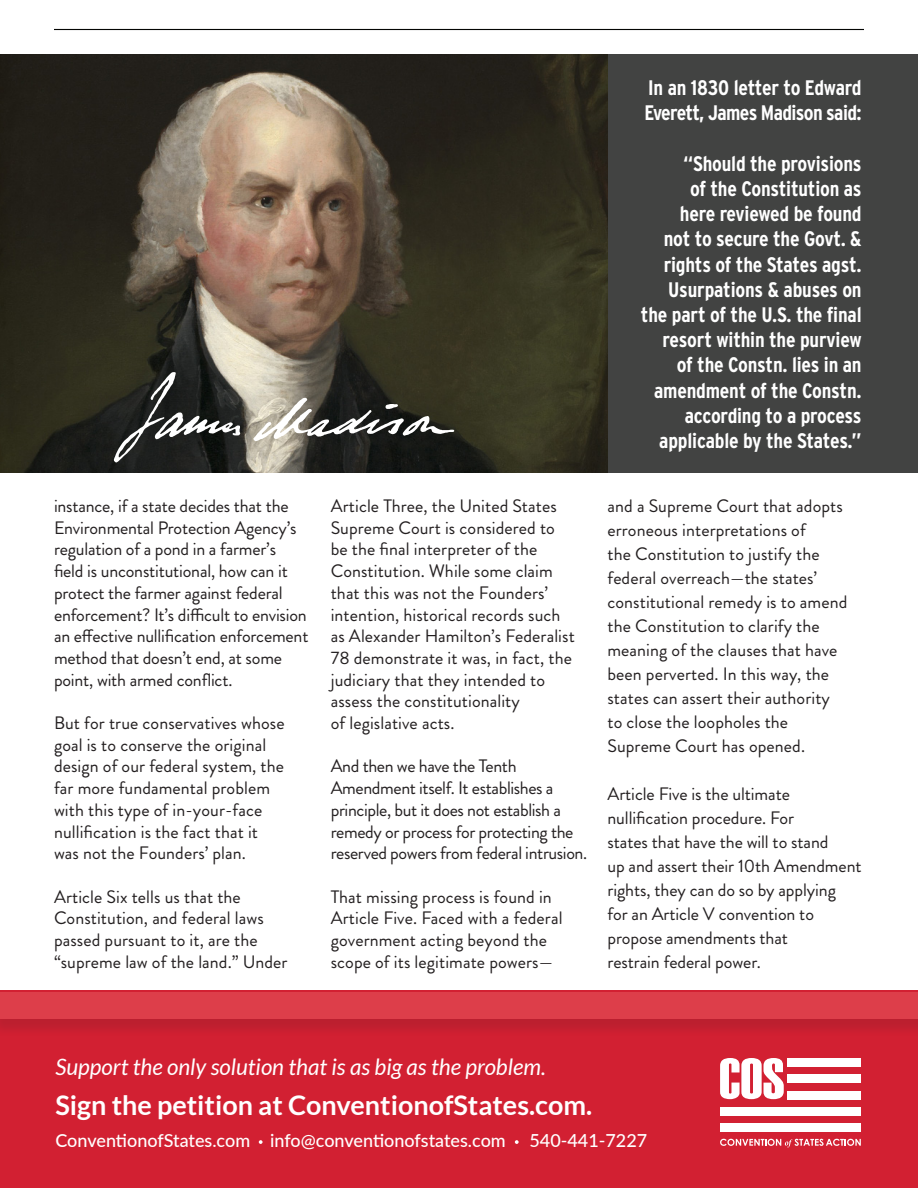
<style>
.page{position:relative;width:918px;height:1188px;background:#fff}
.page>*{position:absolute;margin:0;border:0;box-sizing:border-box;transform-origin:0 0}
.t1{font:700 27px "Lato";color:#fff}
.t2{font:italic 22.5px "Lato";color:#fff}
.t3{font:700 21px/25.2px "Interstate Condensed";letter-spacing:-.01em;color:#fff;text-align:right}
.t4{font:700 21px/25.2px "Interstate Condensed";letter-spacing:-.03em;color:#fff}
.Paragraph{font:18px/21.8px "Brandon Grotesque";letter-spacing:.005em;color:#231f20}
.Paragraph-2{font:18px/21.8px "Brandon Grotesque";letter-spacing:-.02em;color:#231f20}
.t5{font:500 18px "Lato";color:#fff}
</style>
<div class="page">
<div style="left:608px;top:54px;width:310px;height:418px;background:#424342"></div>
<div style="left:0;top:990px;width:918px;height:198px;background:#d22032"></div>
<div style="left:0;top:994px;width:918px;height:44px;background:#231f20;opacity:.13"></div>
<div style="left:0;top:992px;width:918px;height:27px;background:#dd3e4a"></div>
<div style="left:787px;top:1058px;width:74px;height:8px;background:#fff"></div>
<div style="left:787px;top:1074px;width:74px;height:9px;background:#fff"></div>
<div style="left:787px;top:1091px;width:74px;height:8px;background:#fff"></div>
<div style="left:720px;top:1107px;width:141px;height:9px;background:#fff"></div>
<div style="left:720px;top:1124px;width:141px;height:8px;background:#fff"></div>
<svg style="left:720px;top:1058px;width:64px;height:41px"></svg>
<svg style="left:720px;top:1139px;width:141px;height:9px"></svg>
<svg style="left:259px;top:1140px;width:4px;height:4px"></svg>
<svg style="left:515px;top:1140px;width:4px;height:4px"></svg>
<hr style="left:54px;top:29px;width:810px;height:1px;background:#040503">
<img style="left:0;top:54px;width:608px;height:418px">
<svg style="left:253px;top:398px;width:201px;height:43px"></svg>
<svg style="left:114px;top:372px;width:126px;height:90px;background:#3d3e3b"></svg>
<p class="Paragraph" style="left:54px;top:495px;width:256px">instance, if a state decides that the Environmental Protection Agency’s regulation of a pond in a farmer’s field is unconstitutional, how can it protect the farmer against federal enforcement? It’s difficult to envision an effective nullification enforcement method that doesn’t end, at some point, with armed conflict.</p>
<p class="Paragraph" style="left:54px;top:712px;width:232px">But for true conservatives whose goal is to conserve the original design of our federal system, the</p>
<p class="Paragraph" style="left:54px;top:777px;width:218px">far more fundamental problem with this type of in-your-face nullification is the fact that it</p>
<p class="Paragraph" style="left:54px;top:842px;width:193px">was not the Founders’ plan.</p>
<p class="Paragraph" style="left:54px;top:886px;width:235px">Article Six tells us that the<br>Constitution, and federal laws passed pursuant to it, are the “supreme law of the land.” Under</p>
<p class="Paragraph" style="left:331px;top:495px;width:246px">Article Three, the United States<br>Supreme Court is considered to be the final interpreter of the<br>Constitution. While some claim that this was not the Founders’ intention, historical records such as Alexander Hamilton’s Federalist<br>78 demonstrate it was, in fact, the judiciary that they intended to assess the constitutionality</p>
<p class="Paragraph" style="left:331px;top:712px;width:125px">of legislative acts.</p>
<p class="Paragraph-2" style="left:331px;top:756px;width:258px">And then we have the Tenth Amendment itself. It establishes a principle, but it does not establish a remedy or process for protecting the reserved powers from federal intrusion.</p>
<p class="Paragraph" style="left:331px;top:886px;width:233px">That missing process is found in<br>Article Five. Faced with a federal government acting beyond the scope of its legitimate powers—</p>
<p class="t4" style="left:644px;top:75px;width:219px">In an 1830 letter to Edward<br>Everett, James Madison said:</p>
<p class="t3" style="left:641px;top:151px;width:222px">“Should the provisions<br>of the Constitution as<br>here reviewed be found<br>not to secure the Govt. &amp; rights of the States agst.<br>Usurpations &amp; abuses on the part of the U.S. the final resort within the purview<br>of the Constn. lies in an amendment of the Constn. according to a process applicable by the States.”</p>
<p class="Paragraph" style="left:608px;top:494px;width:241px;line-height:24px">and a Supreme Court that adopts erroneous interpretations of<br>the Constitution to justify the federal overreach—the states’ constitutional remedy is to amend the Constitution to clarify the meaning of the clauses that have been perverted. In this way, the states can assert their authority</p>
<p class="Paragraph" style="left:608px;top:711px;width:182px">to close the loopholes the</p>
<p class="Paragraph" style="left:608px;top:735px;width:199px">Supreme Court has opened.</p>
<p class="Paragraph" style="left:608px;top:782px;width:188px;line-height:24px">Article Five is the ultimate nullification procedure. For</p>
<p class="Paragraph" style="left:608px;top:831px;width:223px">states that have the will to stand</p>
<p class="Paragraph" style="left:608px;top:854px;width:256px;line-height:24px">up and assert their 10th Amendment rights, they can do so by applying</p>
<p class="Paragraph" style="left:608px;top:902px;width:208px;line-height:24px">for an Article V convention to propose amendments that</p>
<p class="Paragraph" style="left:608px;top:951px;width:155px">restrain federal power.</p>
<p class="t2" style="left:56px;top:1055px;width:492px">Support the only solution that is as big as the problem.</p>
<p class="t1" style="left:56px;top:1090px;width:538px">Sign the petition at ConventionofStates.com.</p>
<p class="t5" style="left:56px;top:1127px;width:196px">ConventionofStates.com</p>
<p class="t5" style="left:270px;top:1128px;width:237px">info@conventionofstates.com</p>
<p class="t5" style="left:530px;top:1128px;width:119px">540-441-7227</p>
</div>
